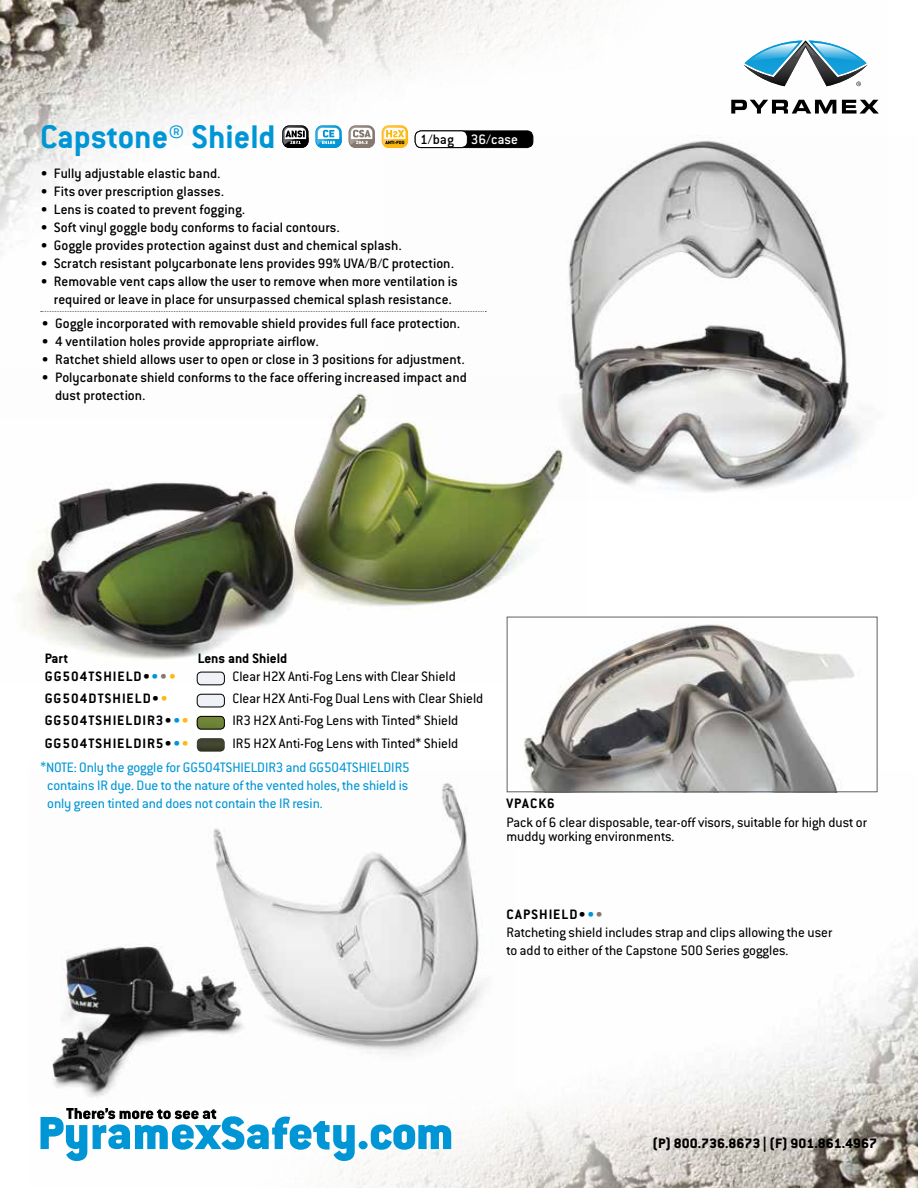
<style>
.page{position:relative;width:918px;height:1188px;background:#fff}
.page>*{position:absolute;margin:0;border:0;box-sizing:border-box;transform-origin:0 0}
.t1{font:700 36px "Conduit ITC Std";color:#0096d6}
.t2{font:500 15px/18px "Conduit ITC Std";color:#000}
.t3{font:15px/18px "Conduit ITC Std";color:#000}
.t4{font:15px/18px "Conduit ITC Std";letter-spacing:-.005em;color:#0096d6;text-align:justify}
.t5{font:700 15px "Conduit ITC Std";letter-spacing:.07em;color:#000}
.t6{font:800 15px "Conduit ITC Std";color:#000}
.t7{font:700 15px "Conduit ITC Std";color:#000}
.t8{font:500 15px "Conduit ITC Std";color:#fff}
.s1{color:#000}
.s2{color:#0096d6}
.s3{color:#86786f}
.s4{color:#fdb913}
.s5{font-weight:700}
.s6{font-weight:700;color:#0096d6}
.s7{font-weight:700;color:#86786f}
</style>
<div class="page">
<img style="left:340px;top:792px;width:578px;height:396px">
<img style="left:0;top:0;width:879px;height:312px">
<img style="left:52px;top:762px;width:462px;height:341px">
<img style="left:19px;top:387px;width:567px;height:297px">
<img style="left:386px;top:135px;width:493px;height:367px">
<img style="left:197px;top:672px;width:28px;height:13px">
<div style="left:197px;top:672px;width:28px;height:13px;border:1px solid #000;border-radius:4px"></div>
<div style="left:197px;top:694px;width:28px;height:13px;border:1px solid #000;border-radius:4px"></div>
<img style="left:197px;top:716px;width:28px;height:13px">
<div style="left:197px;top:716px;width:28px;height:13px;border:1px solid #000;border-radius:4px"></div>
<img style="left:197px;top:738px;width:28px;height:14px">
<img style="left:509px;top:619px;width:346px;height:171px">
<div style="left:507px;top:617px;width:371px;height:175px;border:1px solid #5f6062"></div>
<svg style="left:382px;top:125px;width:26px;height:23px"></svg>
<svg style="left:382px;top:126px;width:26px;height:22px"></svg>
<svg style="left:282px;top:125px;width:27px;height:23px"></svg>
<svg style="left:282px;top:126px;width:27px;height:22px"></svg>
<svg style="left:315px;top:125px;width:27px;height:23px"></svg>
<svg style="left:315px;top:126px;width:27px;height:22px"></svg>
<svg style="left:349px;top:125px;width:26px;height:23px"></svg>
<svg style="left:349px;top:126px;width:26px;height:22px"></svg>
<div style="left:415px;top:131px;width:118px;height:17px;background:#000;border-radius:6px"></div>
<div style="left:415px;top:131px;width:118px;height:17px;border:1px solid #000;border-radius:6px"></div>
<div style="left:415px;top:131px;width:52px;height:17px;background:#fff;border-radius:6px"></div>
<div style="left:415px;top:131px;width:53px;height:17px;border:1px solid #000;border-radius:6px"></div>
<svg style="left:41px;top:311px;width:445px;height:1px"></svg>
<svg style="left:731px;top:100px;width:105px;height:14px"></svg>
<svg style="left:842px;top:100px;width:37px;height:14px"></svg>
<svg style="left:744px;top:40px;width:124px;height:46px"></svg>
<div style="left:359px;top:1141px;width:9px;height:8px;background:#0096d6;border-radius:50%"></div>
<svg style="left:371px;top:1124px;width:80px;height:26px"></svg>
<svg style="left:40px;top:1108px;width:315px;height:53px"></svg>
<h1 class="t1" style="left:40px;top:115px;width:237px">Capstone® Shield</h1>
<p class="t8" style="left:420px;top:130px;width:99px"><span class="s1">1/bag</span> 36/case</p>
<p class="t2" style="left:40px;top:164px;width:182px">• Fully adjustable elastic band.</p>
<p class="t2" style="left:40px;top:182px;width:185px">• Fits over prescription glasses.</p>
<p class="t2" style="left:40px;top:200px;width:206px">• Lens is coated to prevent fogging.</p>
<p class="t2" style="left:40px;top:218px;width:301px">• Soft vinyl goggle body conforms to facial contours.</p>
<p class="t2" style="left:40px;top:236px;width:363px">• Goggle provides protection against dust and chemical splash.</p>
<p class="t2" style="left:40px;top:254px;width:415px">• Scratch resistant polycarbonate lens provides 99% UVA/B/C protection.</p>
<p class="t2" style="left:40px;top:272px;width:419px;text-align:center">• Removable vent caps allow the user to remove when more ventilation is required or leave in place for unsurpassed chemical splash resistance.</p>
<p class="t2" style="left:42px;top:314px;width:420px">• Goggle incorporated with removable shield provides full face protection.</p>
<p class="t2" style="left:42px;top:332px;width:279px">• 4 ventilation holes provide appropriate airflow.</p>
<p class="t2" style="left:42px;top:350px;width:425px">• Ratchet shield allows user to open or close in 3 positions for adjustment.</p>
<p class="t2" style="left:55px;top:368px;width:413px;text-indent:-14px">• Polycarbonate shield conforms to the face offering increased impact and dust protection.</p>
<p class="t5" style="left:45px;top:649px;width:25px">Part</p>
<p class="t7" style="left:198px;top:649px;width:91px">Lens and Shield</p>
<p class="t5" style="left:45px;top:667px;width:133px">GG504TSHIELD•<span class="s2">•</span><span class="s3">•</span><span class="s4">•</span></p>
<p class="t3" style="left:232px;top:667px;width:225px">Clear H2X Anti-Fog Lens with Clear Shield</p>
<p class="t5" style="left:45px;top:690px;width:125px">GG504DTSHIELD•<span class="s4">•</span></p>
<p class="t3" style="left:232px;top:689px;width:252px">Clear H2X Anti-Fog Dual Lens with Clear Shield</p>
<p class="t5" style="left:45px;top:712px;width:146px">GG504TSHIELDIR3•<span class="s2">•</span><span class="s4">•</span></p>
<p class="t3" style="left:232px;top:711px;width:227px">IR3 H2X Anti-Fog Lens with Tinted* Shield</p>
<p class="t5" style="left:45px;top:734px;width:146px">GG504TSHIELDIR5•<span class="s2">•</span><span class="s4">•</span></p>
<p class="t3" style="left:232px;top:733px;width:227px">IR5 H2X Anti-Fog Lens with Tinted* Shield</p>
<p class="t4" style="left:47px;top:758px;width:364px;text-indent:-7px">*NOTE: Only the goggle for GG504TSHIELDIR3 and GG504TSHIELDIR5 contains IR dye. Due to the nature of the vented holes, the shield is only green tinted and does not contain the IR resin.</p>
<p class="t5" style="left:507px;top:795px;width:50px">VPACK6</p>
<p class="t3" style="left:507px;top:815px;width:362px;line-height:13.5px">Pack of 6 clear disposable, tear-off visors, suitable for high dust or muddy working environments.</p>
<p class="t3" style="left:507px;top:905px;width:327px"><span class="s5">CAPSHIELD•</span><span class="s6">•</span><span class="s7">•<br></span>Ratcheting shield includes strap and clips allowing the user to add to either of the Capstone 500 Series goggles.</p>
<p class="t6" style="left:652px;top:1135px;width:226px">(P) 800.736.8673 | (F) 901.861.4967</p>
</div>
